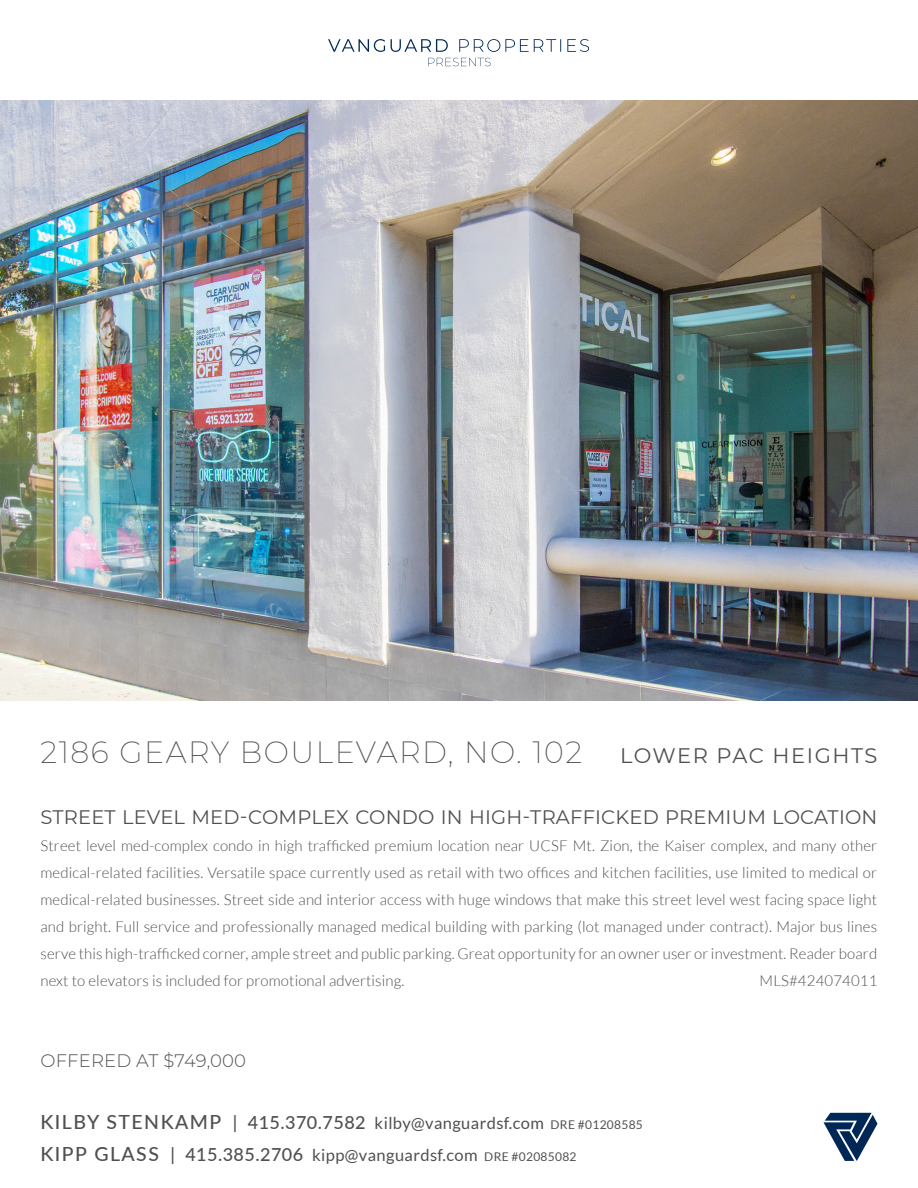
<style>
.page{position:relative;width:918px;height:1188px;background:#fff}
.page>*{position:absolute;margin:0;border:0;box-sizing:border-box;transform-origin:0 0}
.t1{font:200 30px "Montserrat";letter-spacing:.05em;color:#505052}
.t2{font:21px "Montserrat";letter-spacing:.07em;color:#505052}
.t3{font:19.5px "Montserrat";letter-spacing:.01em;color:#505052}
.t4{font:300 18px "Montserrat";letter-spacing:.01em;color:#505052}
.Contact_Info{font:16.5px "Lato";letter-spacing:.025em;color:#505052}
.t5{font:300 15px/27px "Lato";letter-spacing:.01em;color:#505052;text-align:justify}
.s1{font-weight:500;font-size:19.5px}
.s2{font-weight:500;font-size:18px}
.s3{font-size:12px}
</style>
<div class="page">
<svg style="left:428px;top:58px;width:63px;height:8px"></svg>
<svg style="left:328px;top:39px;width:261px;height:13px"></svg>
<svg style="left:823px;top:1113px;width:55px;height:48px"></svg>
<img style="left:0;top:101px;width:918px;height:599px">
<p class="t1" style="left:40px;top:732px;width:543px">2186 GEARY BOULEVARD, NO. 102</p>
<p class="t2" style="left:620px;top:741px;width:259px">LOWER PAC HEIGHTS</p>
<p class="t3" style="left:40px;top:804px;width:839px">STREET LEVEL MED-COMPLEX CONDO IN HIGH-TRAFFICKED PREMIUM LOCATION</p>
<p class="t5" style="left:40px;top:833px;width:838px">Street level med-complex condo in high trafficked premium location near UCSF Mt. Zion, the Kaiser complex, and many other medical-related facilities. Versatile space currently used as retail with two offices and kitchen facilities, use limited to medical or medical-related businesses. Street side and interior access with huge windows that make this street level west facing space light and bright. Full service and professionally managed medical building with parking (lot managed under contract). Major bus lines serve this high-trafficked corner, ample street and public parking. Great opportunity for an owner user or investment. Reader board next to elevators is included for promotional advertising.</p>
<p class="t5" style="left:760px;top:968px;width:119px">MLS#424074011</p>
<p class="t4" style="left:40px;top:1048px;width:207px">OFFERED AT $749,000</p>
<p class="Contact_Info" style="left:41px;top:1114px;width:604px"><span class="s1">KILBY STENKAMP</span> <span class="s2">| 415.370.7582</span> kilby@vanguardsf.com <span class="s3">DRE #01208585</span></p>
<p class="Contact_Info" style="left:41px;top:1146px;width:538px"><span class="s1">KIPP GLASS</span> <span class="s2">| 415.385.2706</span> kipp@vanguardsf.com <span class="s3">DRE #02085082</span></p>
</div>
